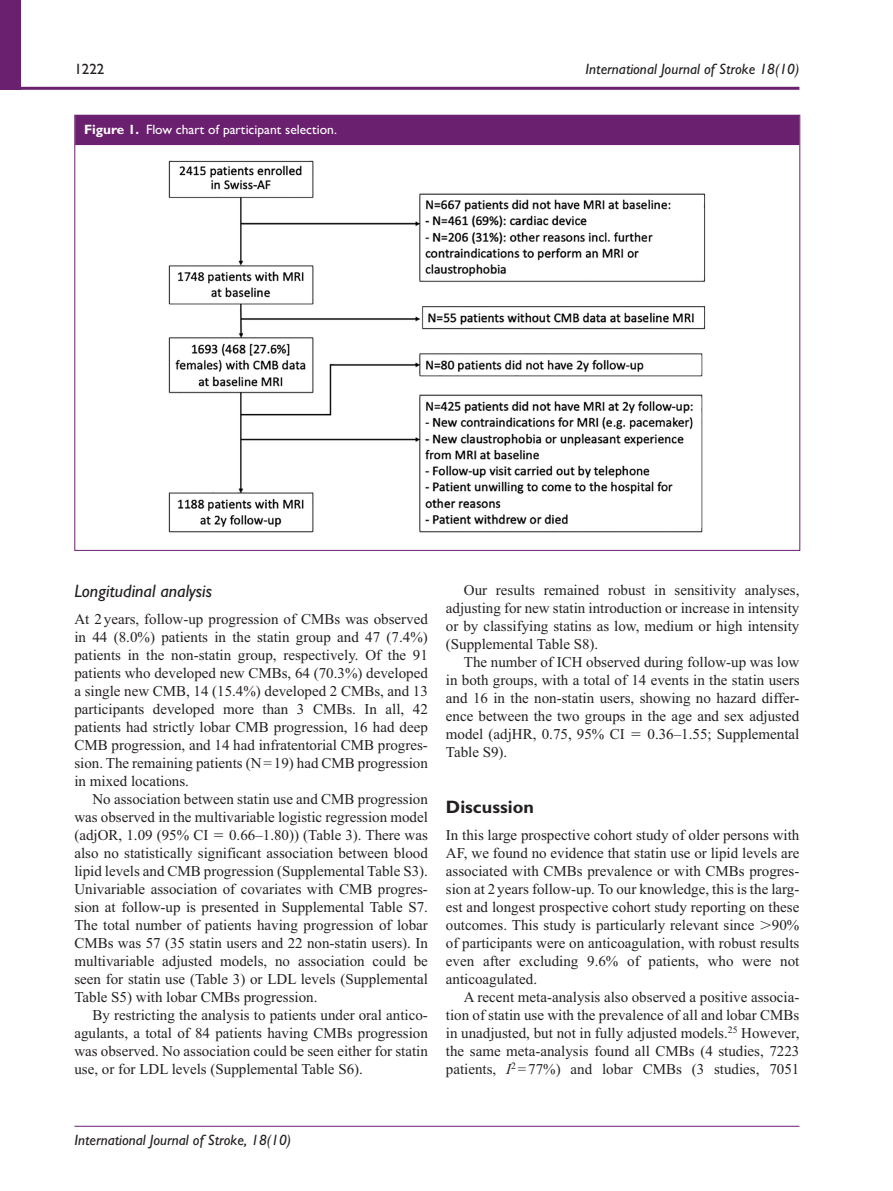
<style>
.page{position:relative;width:893px;height:1191px;background:#fff}
.page>*{position:absolute;margin:0;border:0;box-sizing:border-box;transform-origin:0 0}
.t1{font:italic 500 18px "Gill Sans MT Pro";color:#231f20}
.t2{font:700 18px "Gill Sans Std";color:#231f20}
.t3{font:15px/18px "Times New Roman";color:#231f20;text-align:justify}
.t4{font:italic 500 15px "Gill Sans MT Pro";color:#231f20}
.t5{font:500 15px "Gill Sans MT Pro";color:#231f20}
.t6{font:500 13.5px "Gill Sans MT Pro";color:#fff}
.s1{font-family:"Gill Sans Std";font-weight:700}
.s2{font-style:italic}
</style>
<div class="page">
<hr style="left:0;top:87px;width:799px;height:3px;background:#6b206f">
<div style="left:0;top:0;width:21px;height:89px;background:#6b206f"></div>
<hr style="left:74px;top:1125px;width:725px;height:1px;background:#6b206f">
<div style="left:75px;top:115px;width:724px;height:30px;background:#6b206f"></div>
<img style="left:168px;top:160px;width:538px;height:373px">
<p class="t5" style="left:74px;top:60px;width:31px">1222</p>
<p class="t4" style="left:586px;top:60px;width:215px">International Journal of Stroke 18(10)</p>
<p class="t6" style="left:84px;top:121px;width:254px"><span class="s1">Figure 1.</span> Flow chart of participant selection.</p>
<p class="t1" style="left:74px;top:580px;width:139px">Longitudinal analysis</p>
<p class="t3" style="left:74px;top:610px;width:355px">At 2 years, follow-up progression of CMBs was observed in 44 (8.0%) patients in the statin group and 47 (7.4%) patients in the non-statin group, respectively. Of the 91 patients who developed new CMBs, 64 (70.3%) developed a single new CMB, 14 (15.4%) developed 2 CMBs, and 13 participants developed more than 3 CMBs. In all, 42 patients had strictly lobar CMB progression, 16 had deep CMB progression, and 14 had infratentorial CMB progres&shy;sion. The remaining patients (N=19) had CMB progression in mixed locations.</p>
<p class="t3" style="left:74px;top:790px;width:355px;text-indent:18px">No association between statin use and CMB progression was observed in the multivariable logistic regression model (adjOR, 1.09 (95% CI</p>
<p class="t3" style="left:74px;top:826px;width:355px;text-indent:155px">0.66–1.80)) (Table 3). There was also no statistically significant association between blood lipid levels and CMB progression (Supplemental Table S3).<br>Univariable association of covariates with CMB progres&shy;sion at follow-up is presented in Supplemental Table S7.<br>The total number of patients having progression of lobar CMBs was 57 (35 statin users and 22 non-statin users). In multivariable adjusted models, no association could be seen for statin use (Table 3) or LDL levels (Supplemental Table S5) with lobar CMBs progression.</p>
<p class="t3" style="left:74px;top:1006px;width:355px;text-indent:18px">By restricting the analysis to patients under oral antico&shy;agulants, a total of 84 patients having CMBs progression was observed. No association could be seen either for statin use, or for LDL levels (Supplemental Table S6).</p>
<p class="t3" style="left:446px;top:581px;width:355px;text-indent:18px">Our results remained robust in sensitivity analyses, adjusting for new statin introduction or increase in intensity or by classifying statins as low, medium or high intensity (Supplemental Table S8).</p>
<p class="t3" style="left:446px;top:653px;width:355px;text-indent:18px">The number of ICH observed during follow-up was low in both groups, with a total of 14 events in the statin users and 16 in the non-statin users, showing no hazard differ&shy;ence between the two groups in the age and sex adjusted model (adjHR, 0.75, 95% CI</p>
<p class="t3" style="left:648px;top:725px;width:153px">0.36–1.55; Supplemental</p>
<p class="t3" style="left:446px;top:743px;width:63px">Table S9).</p>
<p class="t2" style="left:446px;top:796px;width:89px">Discussion</p>
<p class="t3" style="left:446px;top:825px;width:355px">In this large prospective cohort study of older persons with AF, we found no evidence that statin use or lipid levels are associated with CMBs prevalence or with CMBs progres&shy;sion at 2 years follow-up. To our knowledge, this is the larg&shy;est and longest prospective cohort study reporting on these outcomes. This study is particularly relevant since 90% of participants were on anticoagulation, with robust results even after excluding 9.6% of patients, who were not anticoagulated.</p>
<p class="t3" style="left:446px;top:987px;width:355px;text-indent:18px">A recent meta-analysis also observed a positive associa&shy;tion of statin use with the prevalence of all and lobar CMBs in unadjusted, but not in fully adjusted models.<sup>25</sup> However, the same meta-analysis found all CMBs (4 studies, 7223 patients, <span class="s2">I</span><sup>2</sup> =77%) and lobar CMBs (3 studies, 7051</p>
<p class="t4" style="left:74px;top:1130px;width:218px">International Journal of Stroke, 18(10)</p>
</div>
